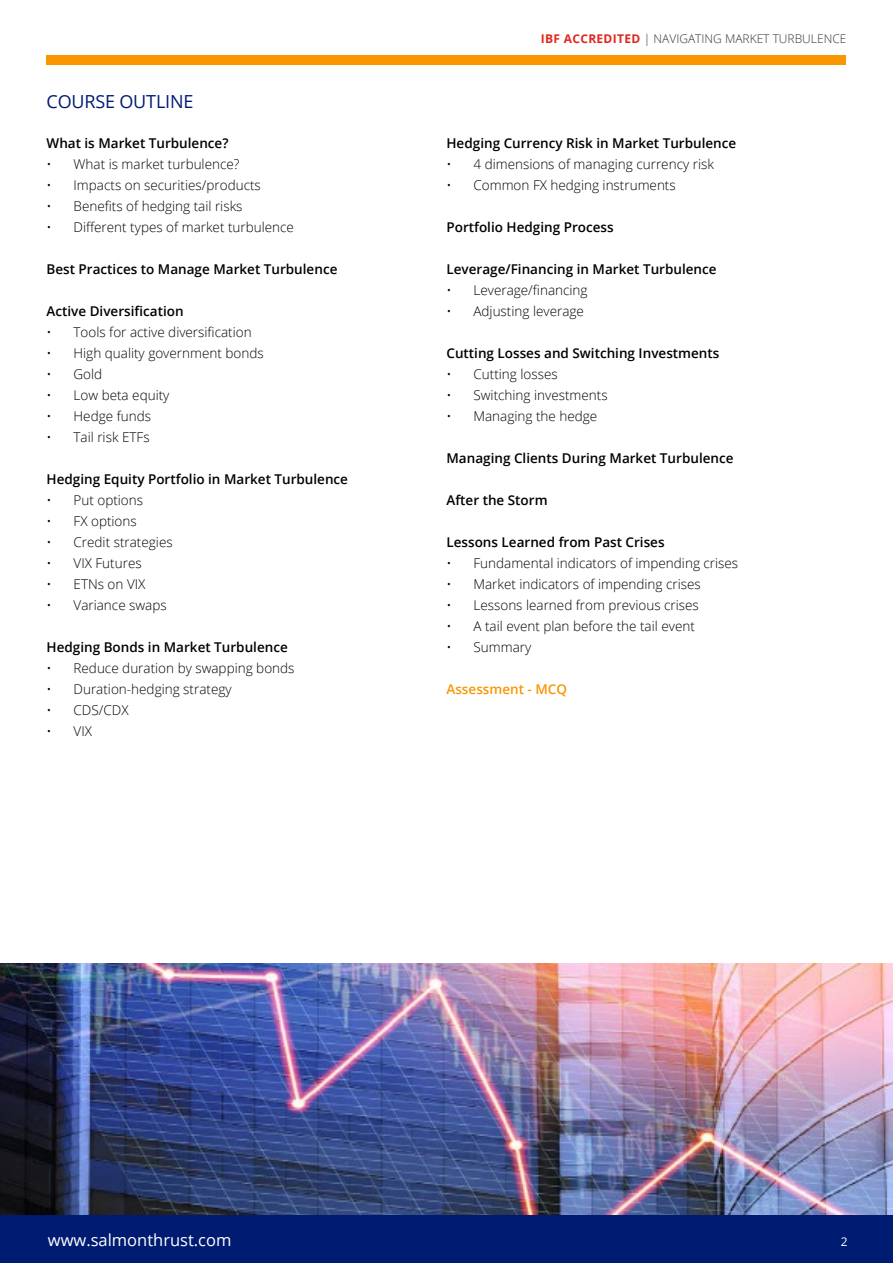
<style>
.page{position:relative;width:893px;height:1263px;background:#fff}
.page>*{position:absolute;margin:0;border:0;box-sizing:border-box;transform-origin:0 0}
.t1{font:18px "Open Sans";letter-spacing:-.01em;color:#001b72}
.t2{font:16.5px "Open Sans";color:#fff}
.t3{font:300 13.5px "Open Sans";color:#000}
.t4{font:600 13.5px "Open Sans";color:#000}
.t5{font:600 13.5px "Open Sans";color:#fa9600}
.t6{font:300 12px "Open Sans";color:#333}
.t7{font:12px "Open Sans";color:#fff}
.s1{font-weight:700;color:#e1261c}
</style>
<div class="page">
<div style="left:47px;top:56px;width:799px;height:9px;background:#fa9600"></div>
<img style="left:0;top:964px;width:893px;height:252px">
<div style="left:0;top:1216px;width:893px;height:47px;background:#001b72"></div>
<h1 class="t1" style="left:47px;top:89px;width:148px">COURSE OUTLINE</h1>
<p class="t4" style="left:47px;top:134px;width:183px">What is Market Turbulence?</p>
<p class="t3" style="left:47px;top:155px;width:195px">• What is market turbulence?</p>
<p class="t3" style="left:47px;top:176px;width:216px">• Impacts on securities/products</p>
<p class="t3" style="left:47px;top:197px;width:197px">• Benefits of hedging tail risks</p>
<p class="t3" style="left:47px;top:218px;width:249px">• Different types of market turbulence</p>
<p class="t4" style="left:47px;top:260px;width:292px">Best Practices to Manage Market Turbulence</p>
<p class="t4" style="left:47px;top:302px;width:139px">Active Diversification</p>
<p class="t3" style="left:47px;top:323px;width:207px">• Tools for active diversification</p>
<p class="t3" style="left:47px;top:344px;width:219px">• High quality government bonds</p>
<p class="t3" style="left:47px;top:365px;width:57px">• Gold</p>
<p class="t3" style="left:47px;top:386px;width:124px">• Low beta equity</p>
<p class="t3" style="left:47px;top:407px;width:106px">• Hedge funds</p>
<p class="t3" style="left:47px;top:428px;width:105px">• Tail risk ETFs</p>
<p class="t4" style="left:47px;top:470px;width:303px">Hedging Equity Portfolio in Market Turbulence</p>
<p class="t3" style="left:47px;top:491px;width:98px">• Put options</p>
<p class="t3" style="left:47px;top:512px;width:92px">• FX options</p>
<p class="t3" style="left:47px;top:533px;width:128px">• Credit strategies</p>
<p class="t3" style="left:47px;top:554px;width:97px">• VIX Futures</p>
<p class="t3" style="left:47px;top:575px;width:100px">• ETNs on VIX</p>
<p class="t3" style="left:47px;top:596px;width:122px">• Variance swaps</p>
<p class="t4" style="left:47px;top:638px;width:243px">Hedging Bonds in Market Turbulence</p>
<p class="t3" style="left:47px;top:659px;width:249px">• Reduce duration by swapping bonds</p>
<p class="t3" style="left:47px;top:680px;width:187px">• Duration-hedging strategy</p>
<p class="t3" style="left:47px;top:701px;width:84px">• CDS/CDX</p>
<p class="t3" style="left:47px;top:722px;width:47px">• VIX</p>
<p class="t6" style="left:541px;top:30px;width:307px"><span class="s1">IBF ACCREDITED</span> | NAVIGATING MARKET TURBULENCE</p>
<p class="t4" style="left:446px;top:134px;width:291px">Hedging Currency Risk in Market Turbulence</p>
<p class="t3" style="left:446px;top:155px;width:269px">• 4 dimensions of managing currency risk</p>
<p class="t3" style="left:446px;top:176px;width:231px">• Common FX hedging instruments</p>
<p class="t4" style="left:446px;top:218px;width:169px">Portfolio Hedging Process</p>
<p class="t4" style="left:446px;top:260px;width:272px">Leverage/Financing in Market Turbulence</p>
<p class="t3" style="left:446px;top:281px;width:143px">• Leverage/financing</p>
<p class="t3" style="left:446px;top:302px;width:139px">• Adjusting leverage</p>
<p class="t4" style="left:446px;top:344px;width:274px">Cutting Losses and Switching Investments</p>
<p class="t3" style="left:446px;top:365px;width:113px">• Cutting losses</p>
<p class="t3" style="left:446px;top:386px;width:163px">• Switching investments</p>
<p class="t3" style="left:446px;top:407px;width:152px">• Managing the hedge</p>
<p class="t4" style="left:446px;top:449px;width:289px">Managing Clients During Market Turbulence</p>
<p class="t4" style="left:446px;top:491px;width:103px">After the Storm</p>
<p class="t4" style="left:446px;top:533px;width:220px">Lessons Learned from Past Crises</p>
<p class="t3" style="left:446px;top:554px;width:293px">• Fundamental indicators of impending crises</p>
<p class="t3" style="left:446px;top:575px;width:256px">• Market indicators of impending crises</p>
<p class="t3" style="left:446px;top:596px;width:254px">• Lessons learned from previous crises</p>
<p class="t3" style="left:446px;top:617px;width:250px">• A tail event plan before the tail event</p>
<p class="t3" style="left:446px;top:638px;width:86px">• Summary</p>
<p class="t5" style="left:446px;top:680px;width:122px">Assessment - MCQ</p>
<p class="t2" style="left:48px;top:1228px;width:185px">www.salmonthrust.com</p>
<p class="t7" style="left:841px;top:1233px;width:8px">2</p>
</div>
